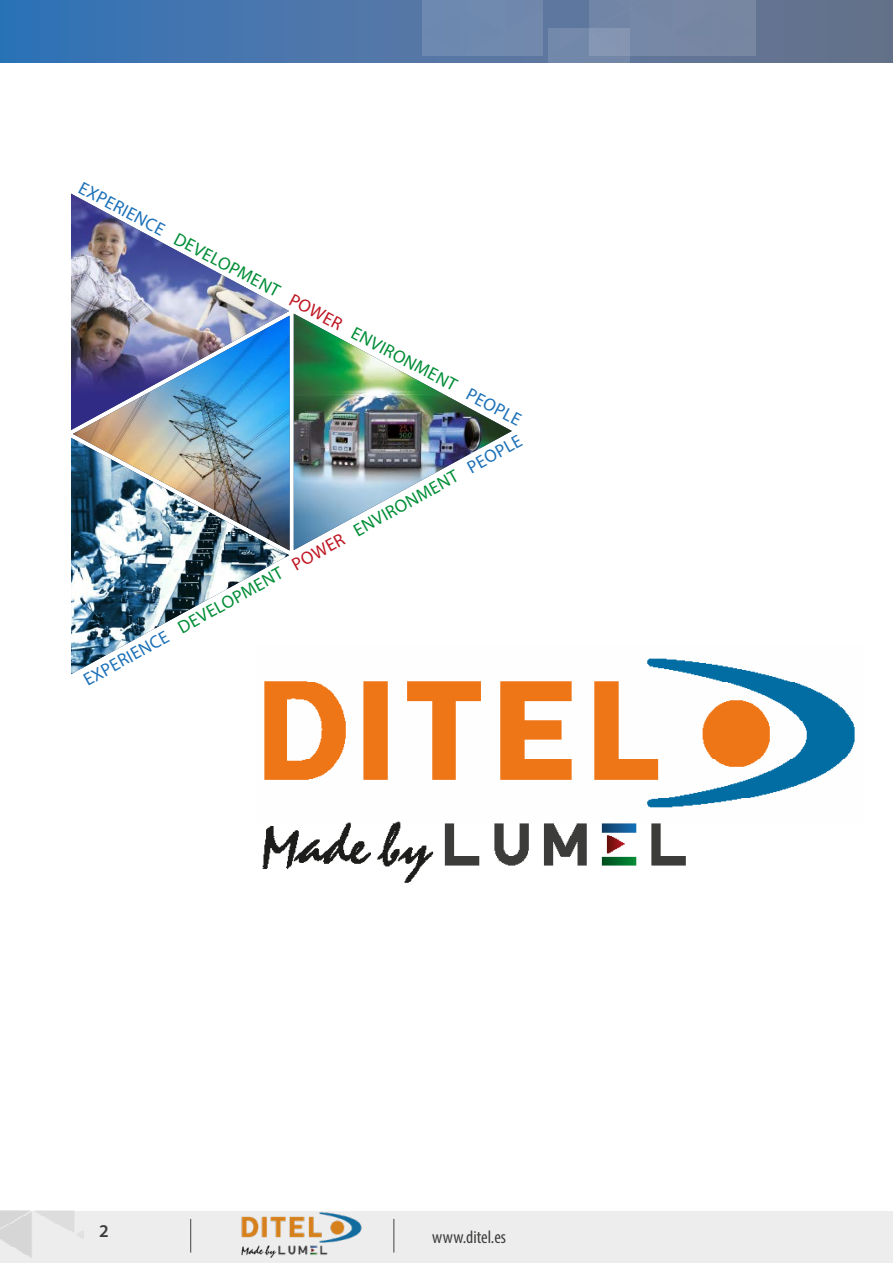
<style>
.page{position:relative;width:893px;height:1263px;background:#fff}
.page>*{position:absolute;margin:0;border:0;box-sizing:border-box;transform-origin:0 0}
.t1{font:18px "Myriad Pro";color:#008d36}
.t2{font:condensed 18px "Myriad Pro";color:#3c3c3b}
.t3{font:600 18px "Myriad Pro";color:#3c3c3b}
.s1{color:#1d71b8}
.s2{color:#be1622}
</style>
<div class="page">
<div style="left:0;top:1211px;width:893px;height:52px;background:#ededed"></div>
<hr style="left:190px;top:1219px;width:1px;height:33px;background:#434144">
<hr style="left:393px;top:1219px;width:1px;height:33px;background:#434144">
<img style="left:0;top:1211px;width:83px;height:47px">
<div style="left:0;top:0;width:893px;height:62px;background:linear-gradient(to right,#3675ba,#6e758c)"></div>
<div style="left:590px;top:0;width:165px;height:56px;background:#7687a4"></div>
<div style="left:422px;top:0;width:121px;height:55px;background:#6f89ae"></div>
<img style="left:548px;top:28px;width:82px;height:34px">
<img style="left:241px;top:1212px;width:121px;height:46px">
<img style="left:71px;top:194px;width:218px;height:236px">
<img style="left:73px;top:316px;width:217px;height:234px">
<img style="left:294px;top:314px;width:218px;height:236px">
<img style="left:71px;top:438px;width:218px;height:236px">
<img style="left:240px;top:644px;width:615px;height:239px">
<p class="t1" style="left:85px;top:177px;width:500px;rotate:28deg"><span class="s1">EXPERIENCE</span> DEVELOPMENT <span class="s2">POWER</span> ENVIRONMENT <span class="s1">PEOPLE</span></p>
<p class="t1" style="left:79px;top:671px;width:500px;rotate:-29deg"><span class="s1">EXPERIENCE</span> DEVELOPMENT <span class="s2">POWER</span> ENVIRONMENT <span class="s1">PEOPLE</span></p>
<p class="t3" style="left:99px;top:1220px;width:11px">2</p>
<p class="t2" style="left:432px;top:1226px;width:75px">www.ditel.es</p>
</div>
